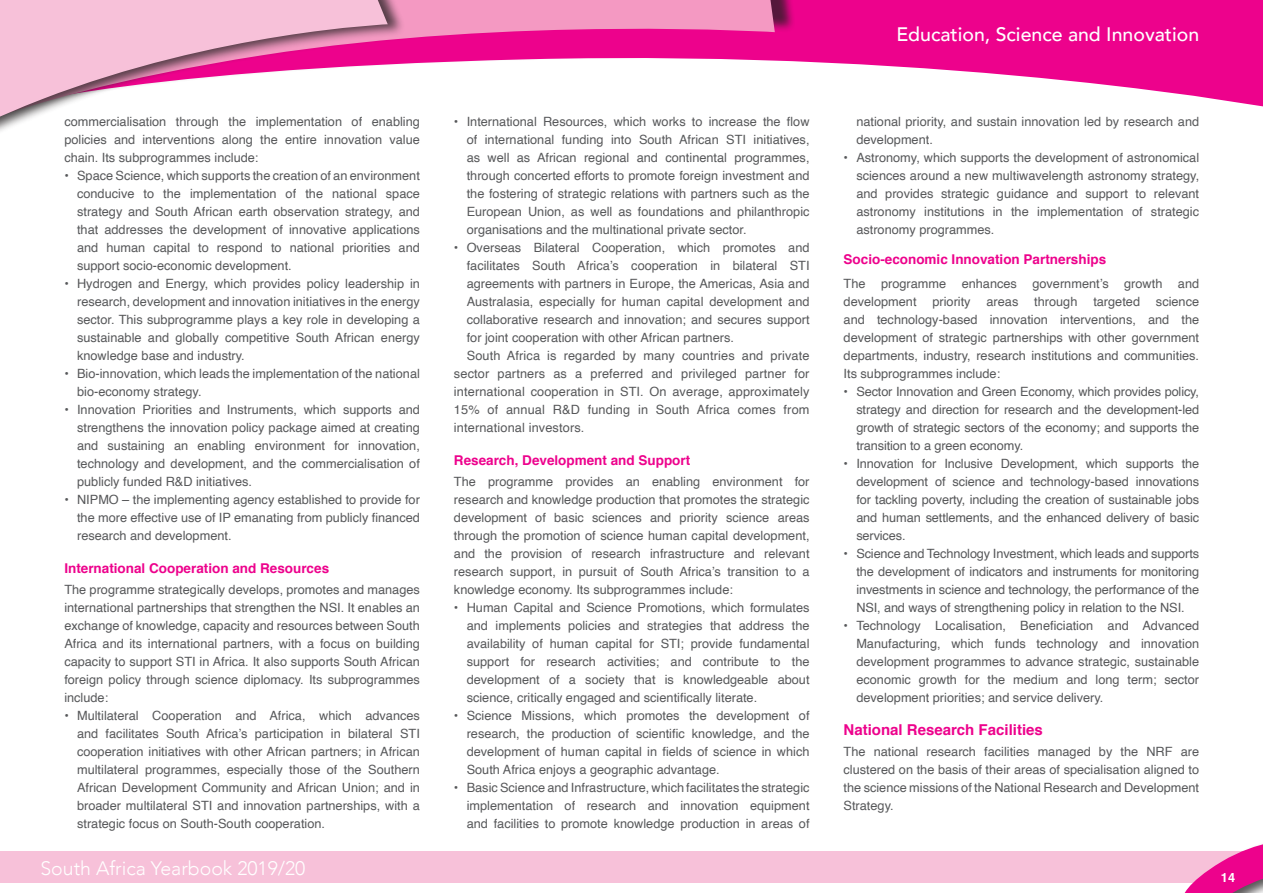
<style>
.page{position:relative;width:1263px;height:893px;background:#fff}
.page>*{position:absolute;margin:0;border:0;box-sizing:border-box;transform-origin:0 0}
.t1{font:500 19.5px "Avenir";color:#fff}
.t2{font:300 19.5px "Avenir";color:#fff}
.Heading1{font:700 15px "Helvetica";color:#ed028c}
.Heading2{font:700 13.5px "Helvetica";color:#ed028c}
.Heading2-2{font:12.75px/18px "Helvetica";color:#57585a;text-align:justify}
.t3{font:700 12.75px "Helvetica";color:#fff}
</style>
<div class="page">
<div style="left:0;top:851px;width:1245px;height:32px;background:#f7c1d9"></div>
<svg style="left:795px;top:0;width:468px;height:107px;fill:#ed028c"></svg>
<div style="left:0;top:0;width:795px;height:163px;background:#231f20;opacity:.75"></div>
<svg style="left:406px;top:0;width:369px;height:163px"></svg>
<div style="left:0;top:0;width:406px;height:250px;background:#231f20;opacity:.75"></div>
<svg style="left:0;top:0;width:388px;height:239px"></svg>
<svg style="left:1184px;top:844px;width:79px;height:49px"></svg>
<p class="Heading2-2" style="left:64px;top:113px;width:357px">commercialisation through the implementation of enabling policies and interventions along the entire innovation value chain. Its subprogrammes include:</p>
<p class="Heading2-2" style="left:77px;top:167px;width:344px;text-indent:-13px">• Space Science, which supports the creation of an environment conducive to the implementation of the national space strategy and South African earth observation strategy, and that addresses the development of innovative applications and human capital to respond to national priorities and support socio-economic development.</p>
<p class="Heading2-2" style="left:77px;top:275px;width:344px;text-indent:-13px">• Hydrogen and Energy, which provides policy leadership in research, development and innovation initiatives in the energy sector. This subprogramme plays a key role in developing a sustainable and globally competitive South African energy knowledge base and industry.</p>
<p class="Heading2-2" style="left:77px;top:365px;width:344px;text-indent:-13px">• Bio‐innovation, which leads the implementation of the national bio‐economy strategy.</p>
<p class="Heading2-2" style="left:77px;top:401px;width:344px;text-indent:-13px">• Innovation Priorities and Instruments, which supports and strengthens the innovation policy package aimed at creating and sustaining an enabling environment for innovation, technology and development, and the commercialisation of publicly funded R&amp;D initiatives.</p>
<p class="Heading2-2" style="left:77px;top:491px;width:344px;text-indent:-13px">• NIPMO – the implementing agency established to provide for the more effective use of IP emanating from publicly financed research and development.</p>
<p class="Heading2" style="left:64px;top:557px;width:266px">International Cooperation and Resources</p>
<p class="Heading2-2" style="left:64px;top:581px;width:357px">The programme strategically develops, promotes and manages international partnerships that strengthen the NSI. It enables an exchange of knowledge, capacity and resources between South Africa and its international partners, with a focus on building capacity to support STI in Africa. It also supports South African foreign policy through science diplomacy. Its subprogrammes include:</p>
<p class="Heading2-2" style="left:77px;top:707px;width:344px;text-indent:-13px">• Multilateral Cooperation and Africa, which advances and facilitates South Africa’s participation in bilateral STI cooperation initiatives with other African partners; in African multilateral programmes, especially those of the Southern African Development Community and African Union; and in broader multilateral STI and innovation partnerships, with a strategic focus on South‐South cooperation.</p>
<h1 class="t2" style="left:40px;top:856px;width:267px">South Africa Yearbook 2019/20</h1>
<p class="Heading2-2" style="left:467px;top:113px;width:344px;text-indent:-13px">• International Resources, which works to increase the flow of international funding into South African STI initiatives, as well as African regional and continental programmes, through concerted efforts to promote foreign investment and the fostering of strategic relations with partners such as the European Union, as well as foundations and philanthropic organisations and the multinational private sector.</p>
<p class="Heading2-2" style="left:467px;top:239px;width:344px;text-indent:-13px">• Overseas Bilateral Cooperation, which promotes and facilitates South Africa’s cooperation in bilateral STI agreements with partners in Europe, the Americas, Asia and Australasia, especially for human capital development and collaborative research and innovation; and secures support for joint cooperation with other African partners.</p>
<p class="Heading2-2" style="left:454px;top:347px;width:357px;text-indent:13px">South Africa is regarded by many countries and private sector partners as a preferred and privileged partner for international cooperation in STI. On average, approximately 15% of annual R&amp;D funding in South Africa comes from international investors.</p>
<p class="Heading2" style="left:454px;top:449px;width:238px">Research, Development and Support</p>
<p class="Heading2-2" style="left:454px;top:473px;width:357px">The programme provides an enabling environment for research and knowledge production that promotes the strategic development of basic sciences and priority science areas through the promotion of science human capital development, and the provision of research infrastructure and relevant research support, in pursuit of South Africa’s transition to a knowledge economy. Its subprogrammes include:</p>
<p class="Heading2-2" style="left:467px;top:599px;width:344px;text-indent:-13px">• Human Capital and Science Promotions, which formulates and implements policies and strategies that address the availability of human capital for STI; provide fundamental support for research activities; and contribute to the development of a society that is knowledgeable about science, critically engaged and scientifically literate.</p>
<p class="Heading2-2" style="left:467px;top:707px;width:344px;text-indent:-13px">• Science Missions, which promotes the development of research, the production of scientific knowledge, and the development of human capital in fields of science in which South Africa enjoys a geographic advantage.</p>
<p class="Heading2-2" style="left:467px;top:779px;width:344px;text-indent:-13px">• Basic Science and Infrastructure, which facilitates the strategic implementation of research and innovation equipment and facilities to promote knowledge production in areas of</p>
<h1 class="t1" style="left:896px;top:18px;width:304px">Education, Science and Innovation</h1>
<p class="Heading2-2" style="left:856px;top:113px;width:344px">national priority, and sustain innovation led by research and development.</p>
<p class="Heading2-2" style="left:856px;top:149px;width:344px;text-indent:-13px">• Astronomy, which supports the development of astronomical sciences around a new multiwavelength astronomy strategy, and provides strategic guidance and support to relevant astronomy institutions in the implementation of strategic astronomy programmes.</p>
<p class="Heading2" style="left:843px;top:248px;width:264px">Socio-economic Innovation Partnerships</p>
<p class="Heading2-2" style="left:843px;top:275px;width:357px">The programme enhances government’s growth and development priority areas through targeted science and technology‐based innovation interventions, and the development of strategic partnerships with other government departments, industry, research institutions and communities.<br>Its subprogrammes include:</p>
<p class="Heading2-2" style="left:856px;top:383px;width:344px;text-indent:-13px">• Sector Innovation and Green Economy, which provides policy, strategy and direction for research and the development‐led growth of strategic sectors of the economy; and supports the transition to a green economy.</p>
<p class="Heading2-2" style="left:856px;top:455px;width:344px;text-indent:-13px">• Innovation for Inclusive Development, which supports the development of science and technology‐based innovations for tackling poverty, including the creation of sustainable jobs and human settlements, and the enhanced delivery of basic services.</p>
<p class="Heading2-2" style="left:856px;top:545px;width:344px;text-indent:-13px">• Science and Technology Investment, which leads and supports the development of indicators and instruments for monitoring investments in science and technology, the performance of the NSI, and ways of strengthening policy in relation to the NSI.</p>
<p class="Heading2-2" style="left:856px;top:617px;width:344px;text-indent:-13px">• Technology Localisation, Beneficiation and Advanced Manufacturing, which funds technology and innovation development programmes to advance strategic, sustainable economic growth for the medium and long term; sector development priorities; and service delivery.</p>
<p class="Heading1" style="left:843px;top:718px;width:201px">National Research Facilities</p>
<p class="Heading2-2" style="left:843px;top:743px;width:357px">The national research facilities managed by the NRF are clustered on the basis of their areas of specialisation aligned to the science missions of the National Research and Development Strategy.</p>
<p class="t3" style="left:1221px;top:867px;width:16px">14</p>
</div>
